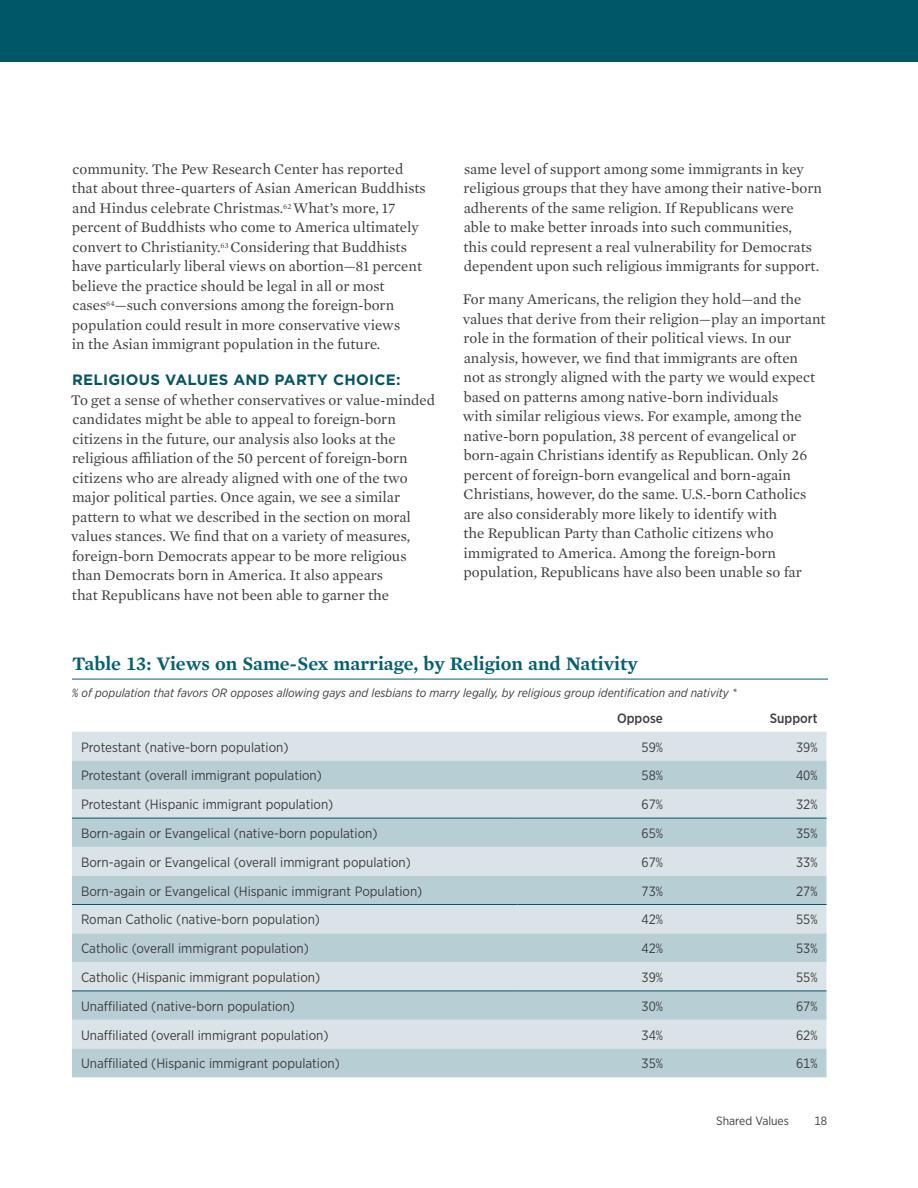
<style>
.page{position:relative;width:918px;height:1188px;background:#fff}
.page>*{position:absolute;margin:0;border:0;box-sizing:border-box;transform-origin:0 0}
.table_header{font:600 19.5px "Mercury Text G1";color:#006173}
.body_copy{font:15px/19.5px "Mercury Text G1";color:#3e3e3f}
.Subhead_1{font:700 15px "Gotham";letter-spacing:.02em;color:#005767}
.table_copy{font:13.5px "Gotham Narrow";color:#3e3e3f}
.table_column_headers{font:500 13.5px "Gotham Narrow";color:#3e3e3f}
.table_subhead{font:italic 12px "Gotham Narrow";color:#3e3e3f}
.t1{font:12px "Gotham Narrow";color:#3e3e3f}
</style>
<div class="page">
<div style="left:0;top:0;width:918px;height:61px;background:#005767"></div>
<hr style="left:72px;top:679px;width:756px;height:1px;background:#006173">
<div style="left:72px;top:732px;width:754px;height:29px;background:#dae3e8"></div>
<svg style="left:72px;top:761px;width:754px;height:316px;background:#c6d7dd"></svg>
<hr style="left:72px;top:818px;width:446px;height:1px;background:#005767">
<hr style="left:518px;top:818px;width:154px;height:1px;background:#005767">
<hr style="left:672px;top:818px;width:154px;height:1px;background:#005767">
<hr style="left:72px;top:904px;width:446px;height:1px;background:#005767">
<hr style="left:518px;top:904px;width:154px;height:1px;background:#005767">
<hr style="left:672px;top:904px;width:154px;height:1px;background:#005767">
<hr style="left:72px;top:991px;width:446px;height:1px;background:#005767">
<hr style="left:518px;top:991px;width:154px;height:1px;background:#005767">
<hr style="left:672px;top:991px;width:154px;height:1px;background:#005767">
<p class="body_copy" style="left:72px;top:158px;width:355px">community. The Pew Research Center has reported that about three-quarters of Asian American Buddhists and Hindus celebrate Christmas.<sup>62</sup> What’s more, 17 percent of Buddhists who come to America ultimately convert to Christianity.<sup>63</sup> Considering that Buddhists have particularly liberal views on abortion—81 percent believe the practice should be legal in all or most cases<sup>64</sup>—such conversions among the foreign-born population could result in more conservative views<br>in the Asian immigrant population in the future.</p>
<p class="Subhead_1" style="left:72px;top:370px;width:330px">RELIGIOUS VALUES AND PARTY CHOICE:</p>
<p class="body_copy" style="left:71px;top:389px;width:366px">To get a sense of whether conservatives or value-minded candidates might be able to appeal to foreign-born citizens in the future, our analysis also looks at the religious affiliation of the 50 percent of foreign-born citizens who are already aligned with one of the two major political parties. Once again, we see a similar pattern to what we described in the section on moral values stances. We find that on a variety of measures, foreign-born Democrats appear to be more religious than Democrats born in America. It also appears<br>that Republicans have not been able to garner the</p>
<p class="body_copy" style="left:463px;top:158px;width:360px">same level of support among some immigrants in key religious groups that they have among their native-born adherents of the same religion. If Republicans were able to make better inroads into such communities,<br>this could represent a real vulnerability for Democrats dependent upon such religious immigrants for support.</p>
<p class="body_copy" style="left:463px;top:289px;width:364px">For many Americans, the religion they hold—and the values that derive from their religion—play an important role in the formation of their political views. In our analysis, however, we find that immigrants are often<br>not as strongly aligned with the party we would expect based on patterns among native-born individuals<br>with similar religious views. For example, among the native-born population, 38 percent of evangelical or born-again Christians identify as Republican. Only 26 percent of foreign-born evangelical and born-again Christians, however, do the same. U.S.-born Catholics are also considerably more likely to identify with<br>the Republican Party than Catholic citizens who immigrated to America. Among the foreign-born population, Republicans have also been unable so far</p>
<p class="table_header" style="left:72px;top:649px;width:567px">Table 13: Views on Same-Sex marriage, by Religion and Nativity</p>
<p class="table_subhead" style="left:72px;top:685px;width:666px">% of population that favors OR opposes allowing gays and lesbians to marry legally, by religious group identification and nativity *</p>
<p class="table_column_headers" style="left:617px;top:709px;width:47px">Oppose</p>
<p class="table_column_headers" style="left:770px;top:709px;width:49px">Support</p>
<p class="table_copy" style="left:81px;top:738px;width:209px">Protestant (native-born population)</p>
<p class="table_copy" style="left:642px;top:738px;width:23px">59%</p>
<p class="table_copy" style="left:796px;top:738px;width:23px">39%</p>
<p class="table_copy" style="left:81px;top:767px;width:243px">Protestant (overall immigrant population)</p>
<p class="table_copy" style="left:642px;top:767px;width:23px">58%</p>
<p class="table_copy" style="left:796px;top:767px;width:23px">40%</p>
<p class="table_copy" style="left:81px;top:796px;width:254px">Protestant (Hispanic immigrant population)</p>
<p class="table_copy" style="left:642px;top:796px;width:23px">67%</p>
<p class="table_copy" style="left:796px;top:796px;width:23px">32%</p>
<p class="table_copy" style="left:81px;top:825px;width:298px">Born-again or Evangelical (native-born population)</p>
<p class="table_copy" style="left:642px;top:825px;width:23px">65%</p>
<p class="table_copy" style="left:796px;top:825px;width:23px">35%</p>
<p class="table_copy" style="left:81px;top:854px;width:332px">Born-again or Evangelical (overall immigrant population)</p>
<p class="table_copy" style="left:642px;top:854px;width:23px">67%</p>
<p class="table_copy" style="left:796px;top:854px;width:23px">33%</p>
<p class="table_copy" style="left:81px;top:882px;width:343px">Born-again or Evangelical (Hispanic immigrant Population)</p>
<p class="table_copy" style="left:642px;top:882px;width:23px">73%</p>
<p class="table_copy" style="left:796px;top:882px;width:23px">27%</p>
<p class="table_copy" style="left:81px;top:911px;width:241px">Roman Catholic (native-born population)</p>
<p class="table_copy" style="left:642px;top:911px;width:23px">42%</p>
<p class="table_copy" style="left:796px;top:911px;width:23px">55%</p>
<p class="table_copy" style="left:81px;top:940px;width:229px">Catholic (overall immigrant population)</p>
<p class="table_copy" style="left:642px;top:940px;width:23px">42%</p>
<p class="table_copy" style="left:796px;top:940px;width:23px">53%</p>
<p class="table_copy" style="left:81px;top:969px;width:241px">Catholic (Hispanic immigrant population)</p>
<p class="table_copy" style="left:642px;top:969px;width:23px">39%</p>
<p class="table_copy" style="left:796px;top:969px;width:23px">55%</p>
<p class="table_copy" style="left:81px;top:998px;width:216px">Unaffiliated (native-born population)</p>
<p class="table_copy" style="left:642px;top:998px;width:23px">30%</p>
<p class="table_copy" style="left:796px;top:998px;width:23px">67%</p>
<p class="table_copy" style="left:81px;top:1026px;width:249px">Unaffiliated (overall immigrant population)</p>
<p class="table_copy" style="left:642px;top:1026px;width:23px">34%</p>
<p class="table_copy" style="left:796px;top:1026px;width:23px">62%</p>
<p class="table_copy" style="left:81px;top:1055px;width:260px">Unaffiliated (Hispanic immigrant population)</p>
<p class="table_copy" style="left:642px;top:1055px;width:23px">35%</p>
<p class="table_copy" style="left:796px;top:1055px;width:23px">61%</p>
<p class="t1" style="left:716px;top:1113px;width:74px">Shared Values</p>
<p class="t1" style="left:814px;top:1113px;width:14px">18</p>
</div>
